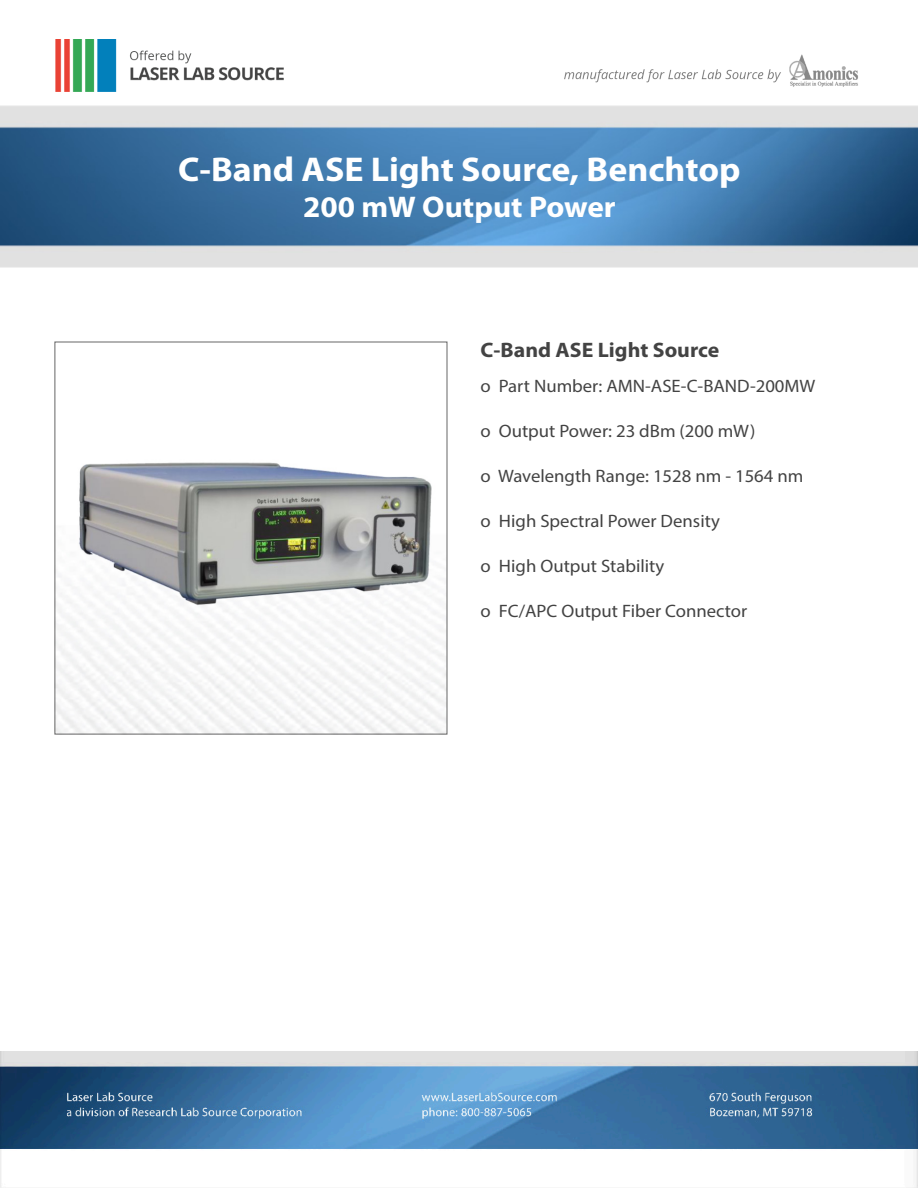
<style>
.page{position:relative;width:918px;height:1188px;background:#fff}
.page>*{position:absolute;margin:0;border:0;box-sizing:border-box;transform-origin:0 0}
.t1{font:700 34.5px "Myriad Pro";color:#fff;scale:1.04 1}
.t2{font:700 30px "Myriad Pro";color:#fff;scale:1.04 1}
.t3{font:700 21px "Myriad Pro";color:#434343;scale:1.04 1}
.t4{font:18px "Myriad Pro";color:#434343;scale:1.04 1}
</style>
<div class="page">
<img style="left:0;top:105px;width:918px;height:162px">
<img style="left:55px;top:39px;width:229px;height:53px">
<img style="left:0;top:1052px;width:918px;height:136px">
<img style="left:564px;top:54px;width:294px;height:33px">
<img style="left:57px;top:462px;width:388px;height:270px">
<p class="t1" style="left:178px;top:151px;width:542px">C-Band ASE Light Source, Benchtop</p>
<p class="t2" style="left:303px;top:191px;width:302px">200 mW Output Power</p>
<p class="t3" style="left:481px;top:338px;width:231px">C-Band ASE Light Source</p>
<p class="t4" style="left:481px;top:375px;width:324px">ο Part Number: AMN-ASE-C-BAND-200MW</p>
<p class="t4" style="left:481px;top:420px;width:266px">ο Output Power: 23 dBm (200 mW)</p>
<p class="t4" style="left:481px;top:465px;width:312px">ο Wavelength Range: 1528 nm - 1564 nm</p>
<p class="t4" style="left:481px;top:510px;width:232px">ο High Spectral Power Density</p>
<p class="t4" style="left:481px;top:555px;width:178px">ο High Output Stability</p>
<p class="t4" style="left:481px;top:600px;width:258px">ο FC/APC Output Fiber Connector</p>
</div>
